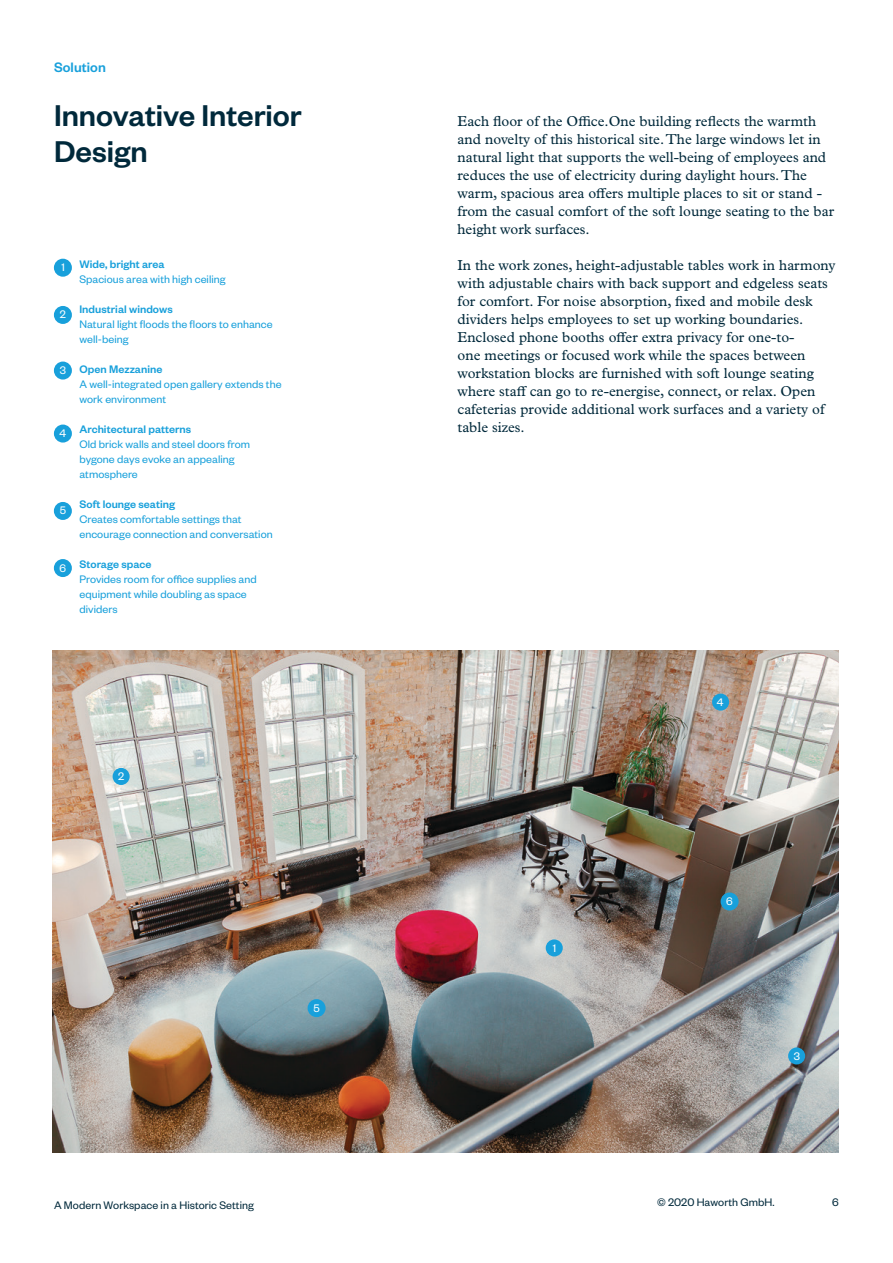
<style>
.page{position:relative;width:893px;height:1263px;background:#fff}
.page>*{position:absolute;margin:0;border:0;box-sizing:border-box;transform-origin:0 0}
.Founders_Large_Title{font:500 33px "Founders Grotesk";color:#00293b}
.Founders_Standard_Te{font:500 15px "Founders Grotesk";letter-spacing:.005em;color:#18a0db}
.Plantin_Standard_Tex{font:14.4px/18px "Plantin MT Pro";color:#00293b}
.Founders_Subtext_8_1{font:12px/15px "Founders Grotesk";letter-spacing:.005em;color:#18a0db}
.Founders_Subtext_8_1-2{font:500 12px "Founders Grotesk";letter-spacing:.005em;color:#18a0db}
.Founders_Subtext_8_1-3{font:12px "Founders Grotesk";letter-spacing:.005em;color:#00293b}
.t1{font:12px "Founders Grotesk";color:#fff}
.s1{font-weight:500}
</style>
<div class="page">
<img style="left:52px;top:651px;width:786px;height:501px">
<div style="left:54px;top:306px;width:18px;height:18px;background:#18a0db;border-radius:50%"></div>
<div style="left:54px;top:362px;width:18px;height:18px;background:#18a0db;border-radius:50%"></div>
<div style="left:54px;top:425px;width:18px;height:18px;background:#18a0db;border-radius:50%"></div>
<div style="left:54px;top:259px;width:18px;height:18px;background:#18a0db;border-radius:50%"></div>
<div style="left:546px;top:939px;width:17px;height:17px;background:#18a0db;border-radius:50%"></div>
<div style="left:113px;top:768px;width:17px;height:17px;background:#18a0db;border-radius:50%"></div>
<div style="left:712px;top:693px;width:17px;height:18px;background:#18a0db;border-radius:50%"></div>
<div style="left:788px;top:1047px;width:17px;height:17px;background:#18a0db;border-radius:50%"></div>
<div style="left:54px;top:502px;width:18px;height:18px;background:#18a0db;border-radius:50%"></div>
<div style="left:54px;top:559px;width:18px;height:18px;background:#18a0db;border-radius:50%"></div>
<div style="left:308px;top:999px;width:18px;height:18px;background:#18a0db;border-radius:50%"></div>
<div style="left:721px;top:892px;width:18px;height:18px;background:#18a0db;border-radius:50%"></div>
<p class="Founders_Standard_Te" style="left:54px;top:58px;width:53px">Solution</p>
<p class="Founders_Large_Title" style="left:54px;top:95px;width:249px">Innovative Interior</p>
<p class="Founders_Large_Title" style="left:54px;top:131px;width:95px">Design</p>
<p class="t1" style="left:61px;top:260px;width:5px">1</p>
<p class="t1" style="left:60px;top:307px;width:8px">2</p>
<p class="t1" style="left:60px;top:363px;width:8px">3</p>
<p class="t1" style="left:60px;top:426px;width:8px">4</p>
<p class="t1" style="left:60px;top:503px;width:8px">5</p>
<p class="t1" style="left:60px;top:560px;width:8px">6</p>
<p class="Founders_Subtext_8_1" style="left:79px;top:256px;width:148px"><span class="s1">Wide, bright area<br></span>Spacious area with high ceiling</p>
<p class="Founders_Subtext_8_1-2" style="left:79px;top:302px;width:95px">Industrial windows</p>
<p class="Founders_Subtext_8_1" style="left:79px;top:316px;width:195px">Natural light floods the floors to enhance well-being</p>
<p class="Founders_Subtext_8_1" style="left:79px;top:361px;width:204px"><span class="s1">Open Mezzanine<br></span>A well-integrated open gallery extends the work environment</p>
<p class="Founders_Subtext_8_1-2" style="left:79px;top:422px;width:113px">Architectural patterns</p>
<p class="Founders_Subtext_8_1" style="left:79px;top:436px;width:172px">Old brick walls and steel doors from bygone days evoke an appealing atmosphere</p>
<p class="Founders_Subtext_8_1-2" style="left:79px;top:497px;width:97px">Soft lounge seating</p>
<p class="Founders_Subtext_8_1" style="left:79px;top:511px;width:195px">Creates comfortable settings that encourage connection and conversation</p>
<p class="Founders_Subtext_8_1-2" style="left:79px;top:557px;width:74px">Storage space</p>
<p class="Founders_Subtext_8_1" style="left:79px;top:571px;width:179px">Provides room for office supplies and equipment while doubling as space dividers</p>
<p class="t1" style="left:118px;top:769px;width:8px">2</p>
<p class="t1" style="left:313px;top:1000px;width:8px">5</p>
<p class="Plantin_Standard_Tex" style="left:458px;top:112px;width:378px">Each floor of the Office.One building reflects the warmth and novelty of this historical site. The large windows let in natural light that supports the well-being of employees and reduces the use of electricity during daylight hours. The warm, spacious area offers multiple places to sit or stand - from the casual comfort of the soft lounge seating to the bar height work surfaces.</p>
<p class="Plantin_Standard_Tex" style="left:458px;top:256px;width:379px">In the work zones, height-adjustable tables work in harmony with adjustable chairs with back support and edgeless seats for comfort. For noise absorption, fixed and mobile desk dividers helps employees to set up working boundaries.<br>Enclosed phone booths offer extra privacy for one-to-<br>one meetings or focused work while the spaces between workstation blocks are furnished with soft lounge seating where staff can go to re-energise, connect, or relax. Open cafeterias provide additional work surfaces and a variety of table sizes.</p>
<p class="t1" style="left:717px;top:695px;width:8px">4</p>
<p class="t1" style="left:553px;top:940px;width:5px">1</p>
<p class="t1" style="left:726px;top:894px;width:8px">6</p>
<p class="t1" style="left:794px;top:1048px;width:8px">3</p>
<p class="Founders_Subtext_8_1-3" style="left:54px;top:1198px;width:201px">A Modern Workspace in a Historic Setting</p>
<p class="Founders_Subtext_8_1-3" style="left:832px;top:1195px;width:8px">6</p>
<p class="Founders_Subtext_8_1-3" style="left:657px;top:1195px;width:119px">© 2020 Haworth GmbH.</p>
</div>
